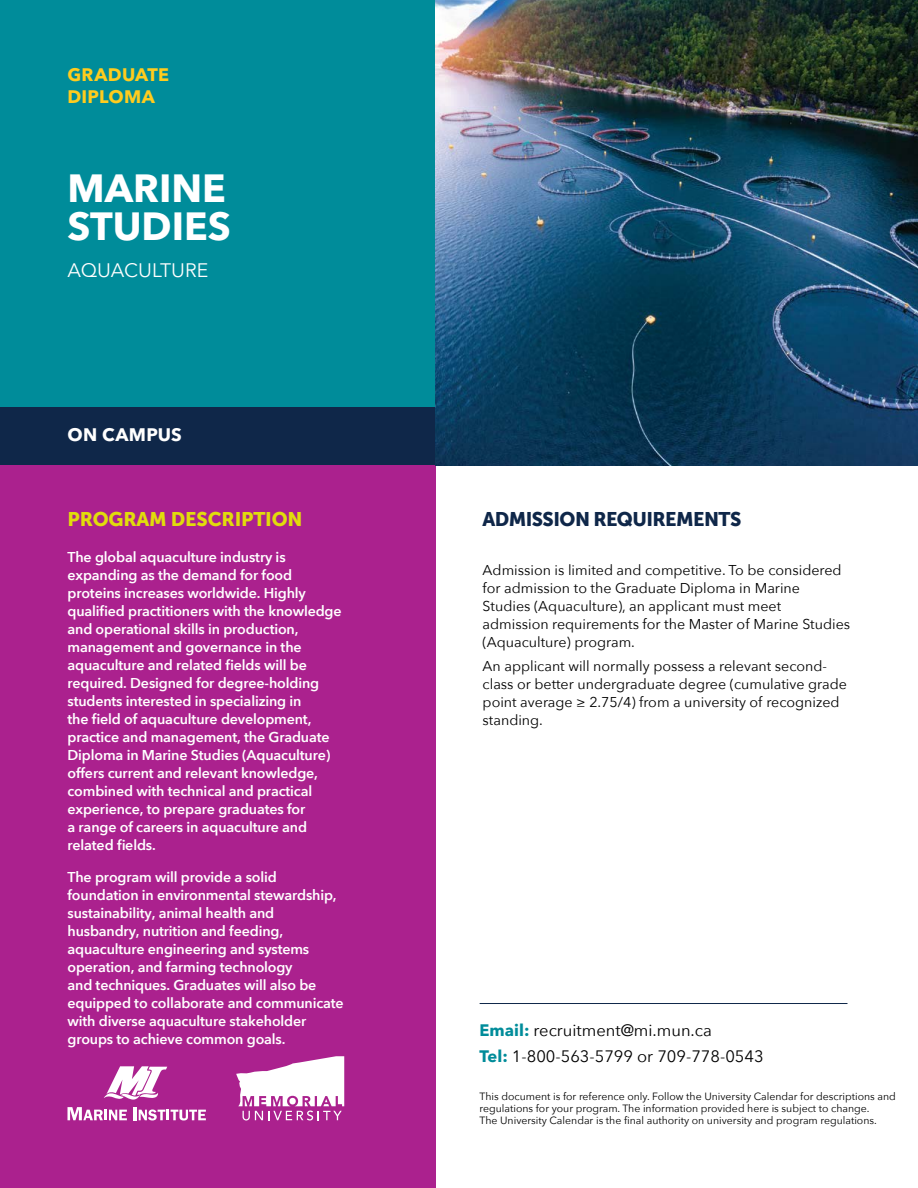
<style>
.page{position:relative;width:918px;height:1188px;background:#fff}
.page>*{position:absolute;margin:0;border:0;box-sizing:border-box;transform-origin:0 0}
.t1{font:700 39px/37.5px "Avenir Next LT Pro";color:#fff}
.t2{font:19.5px "Museo Sans 900";letter-spacing:-.03em;color:#0f2749}
.t3{font:19.5px "Museo Sans 900";letter-spacing:-.01em;color:#e1dc0c}
.t4{font:19.5px "Avenir Next";color:#fff}
.t5{font:700 18px/21.6px "Avenir Next LT Pro";letter-spacing:.01em;color:#ffcc1e}
.t6{font:700 18px "Avenir Next LT Pro";letter-spacing:.015em;color:#fff}
.t7{font:16.5px/26.2px "Avenir Next";color:#000}
.t8{font:600 14.25px/18px "Avenir Next";letter-spacing:-.01em;color:#fff}
.t9{font:14.25px/18px "Avenir Next";color:#000}
.t10{font:10.5px/12px "Avenir Next";color:#000}
.s1{font-family:"Avenir Next LT Pro";font-weight:700;color:#008c9a}
</style>
<div class="page">
<div style="left:0;top:0;width:435px;height:407px;background:#008c9a"></div>
<div style="left:0;top:450px;width:435px;height:738px;background:#ab218e"></div>
<div style="left:0;top:407px;width:435px;height:58px;background:#0f2749"></div>
<img style="left:435px;top:0;width:483px;height:465px">
<svg style="left:68px;top:1107px;width:59px;height:13px"></svg>
<svg style="left:133px;top:1107px;width:73px;height:14px"></svg>
<svg style="left:104px;top:1066px;width:63px;height:34px"></svg>
<svg style="left:236px;top:1056px;width:108px;height:65px"></svg>
<div style="left:289px;top:1098px;width:7px;height:6px;background:#fff;border-radius:50%"></div>
<hr style="left:480px;top:1003px;width:368px;height:1px;background:#0f2749">
<p class="t5" style="left:68px;top:64px;width:103px">GRADUATE<br>DIPLOMA</p>
<h1 class="t1" style="left:68px;top:170px;width:165px">MARINE<br>STUDIES</h1>
<h2 class="t4" style="left:68px;top:253px;width:142px">AQUACULTURE</h2>
<p class="t6" style="left:68px;top:423px;width:116px">ON CAMPUS</p>
<h2 class="t3" style="left:68px;top:508px;width:237px">PROGRAM DESCRIPTION</h2>
<p class="t8" style="left:68px;top:548px;width:276px">The global aquaculture industry is expanding as the demand for food proteins increases worldwide. Highly qualified practitioners with the knowledge and operational skills in production, management and governance in the aquaculture and related fields will be required. Designed for degree-holding students interested in specializing in<br>the field of aquaculture development, practice and management, the Graduate Diploma in Marine Studies (Aquaculture) offers current and relevant knowledge, combined with technical and practical experience, to prepare graduates for<br>a range of careers in aquaculture and related fields.</p>
<p class="t8" style="left:68px;top:867px;width:278px">The program will provide a solid foundation in environmental stewardship, sustainability, animal health and husbandry, nutrition and feeding, aquaculture engineering and systems operation, and farming technology<br>and techniques. Graduates will also be equipped to collaborate and communicate with diverse aquaculture stakeholder groups to achieve common goals.</p>
<h2 class="t2" style="left:483px;top:508px;width:260px">ADMISSION REQUIREMENTS</h2>
<p class="t9" style="left:483px;top:560px;width:369px">Admission is limited and competitive. To be considered for admission to the Graduate Diploma in Marine Studies (Aquaculture), an applicant must meet admission requirements for the Master of Marine Studies (Aquaculture) program.</p>
<p class="t9" style="left:483px;top:656px;width:366px">An applicant will normally possess a relevant second&shy;class or better undergraduate degree (cumulative grade point average ≥ 2.75/4) from a university of recognized standing.</p>
<p class="t7" style="left:480px;top:1016px;width:285px"><span class="s1">Email:</span> recruitment@mi.mun.ca<br><span class="s1">Tel:</span> 1-800-563-5799 or 709-778-0543</p>
<p class="t10" style="left:480px;top:1089px;width:418px">This document is for reference only. Follow the University Calendar for descriptions and regulations for your program. The information provided here is subject to change.<br>The University Calendar is the final authority on university and program regulations.</p>
</div>
